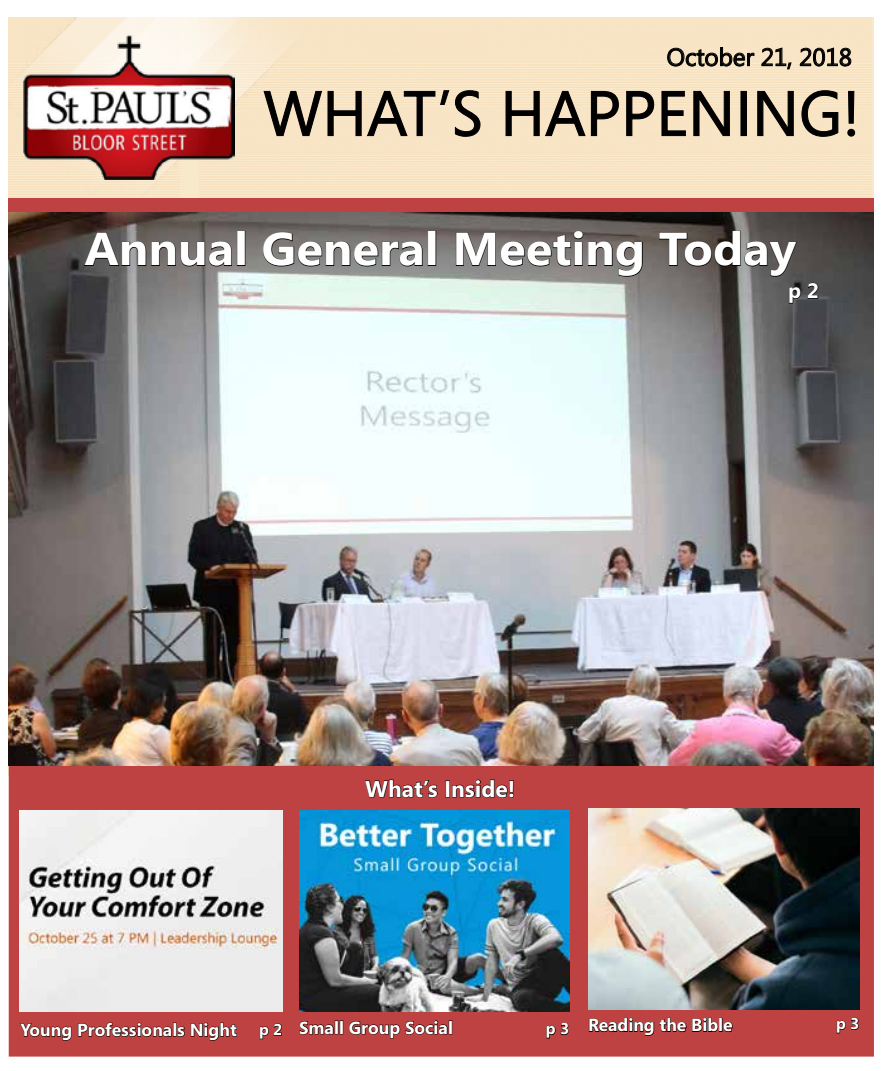
<style>
.page{position:relative;width:882px;height:1071px;background:#fff}
.page>*{position:absolute;margin:0;border:0;box-sizing:border-box;transform-origin:0 0}
.t1{font:63px "Segoe";color:#000}
.t2{font:700 46.02px "Segoe";color:#fff;scale:1.06 1}
.t3{font:24.5px "Segoe";color:#000}
.t4{font:700 22.75px "Segoe";color:#fff}
.t5{font:700 21px "Segoe";color:#fff}
.t6{font:700 17.5px "Segoe";color:#fff}
.t7{font:700 15.75px "Segoe";color:#fff}
</style>
<div class="page">
<div style="left:9px;top:194px;width:865px;height:22px;background:#be4242"></div>
<img style="left:351px;top:17px;width:17px;height:181px">
<img style="left:368px;top:17px;width:504px;height:181px">
<img style="left:9px;top:17px;width:342px;height:181px">
<svg style="left:263px;top:89px;width:218px;height:48px;background:#dac9ae"></svg>
<svg style="left:505px;top:90px;width:114px;height:47px;background:#d9c8ac"></svg>
<svg style="left:626px;top:90px;width:29px;height:47px"></svg>
<svg style="left:661px;top:90px;width:25px;height:47px"></svg>
<svg style="left:693px;top:90px;width:37px;height:47px;background:#cfbfa4"></svg>
<svg style="left:757px;top:90px;width:37px;height:47px;background:#cfbfa4"></svg>
<svg style="left:801px;top:90px;width:38px;height:47px;background:#d4c4a9"></svg>
<svg style="left:847px;top:90px;width:9px;height:47px"></svg>
<img style="left:23px;top:35px;width:212px;height:145px">
<svg style="left:667px;top:47px;width:88px;height:20px;background:#b5a790"></svg>
<svg style="left:761px;top:47px;width:31px;height:23px"></svg>
<svg style="left:799px;top:47px;width:53px;height:20px"></svg>
<div style="left:10px;top:217px;width:863px;height:839px;background:#be4242"></div>
<svg style="left:836px;top:1017px;width:23px;height:17px"></svg>
<svg style="left:589px;top:1018px;width:144px;height:18px"></svg>
<svg style="left:19px;top:1023px;width:53px;height:18px"></svg>
<svg style="left:78px;top:1022px;width:159px;height:19px"></svg>
<svg style="left:259px;top:1023px;width:23px;height:17px"></svg>
<svg style="left:365px;top:779px;width:73px;height:19px"></svg>
<div style="left:445px;top:781px;width:5px;height:16px;border:1px solid #000"></div>
<svg style="left:452px;top:779px;width:63px;height:19px"></svg>
<svg style="left:299px;top:1021px;width:44px;height:14px"></svg>
<svg style="left:349px;top:1020px;width:103px;height:19px"></svg>
<svg style="left:546px;top:1022px;width:23px;height:17px"></svg>
<img style="left:9px;top:212px;width:865px;height:553px">
<img style="left:20px;top:810px;width:263px;height:201px">
<svg style="left:789px;top:287px;width:12px;height:17px"></svg>
<svg style="left:807px;top:282px;width:12px;height:17px"></svg>
<svg style="left:83px;top:232px;width:149px;height:35px;background:#605d5b"></svg>
<div style="left:237px;top:231px;width:8px;height:35px;border:1px solid #000"></div>
<svg style="left:263px;top:232px;width:160px;height:35px;background:#6e6d6a"></svg>
<div style="left:428px;top:231px;width:8px;height:35px;border:1px solid #000"></div>
<svg style="left:455px;top:231px;width:188px;height:46px;background:#6e6b68"></svg>
<svg style="left:659px;top:230px;width:139px;height:47px;background:#534e4b"></svg>
<img style="left:588px;top:808px;width:271px;height:201px">
<img style="left:299px;top:810px;width:270px;height:201px">
<h3 class="t3" style="left:667px;top:40px;width:187px">October 21, 2018</h3>
<h1 class="t1" style="left:263px;top:70px;width:598px">WHAT’S HAPPENING!</h1>
<h2 class="t2" style="left:84px;top:216px;width:673px">Annual General Meeting Today</h2>
<p class="t5" style="left:788px;top:276px;width:32px">p 2</p>
<h3 class="t4" style="left:365px;top:773px;width:151px">What’s Inside!</h3>
<p class="t6" style="left:20px;top:1017px;width:218px">Young Professionals Night</p>
<p class="t7" style="left:259px;top:1018px;width:25px">p 2</p>
<p class="t6" style="left:299px;top:1015px;width:155px">Small Group Social</p>
<p class="t7" style="left:546px;top:1018px;width:25px">p 3</p>
<p class="t6" style="left:588px;top:1013px;width:146px">Reading the Bible</p>
<p class="t7" style="left:836px;top:1013px;width:25px">p 3</p>
</div>
